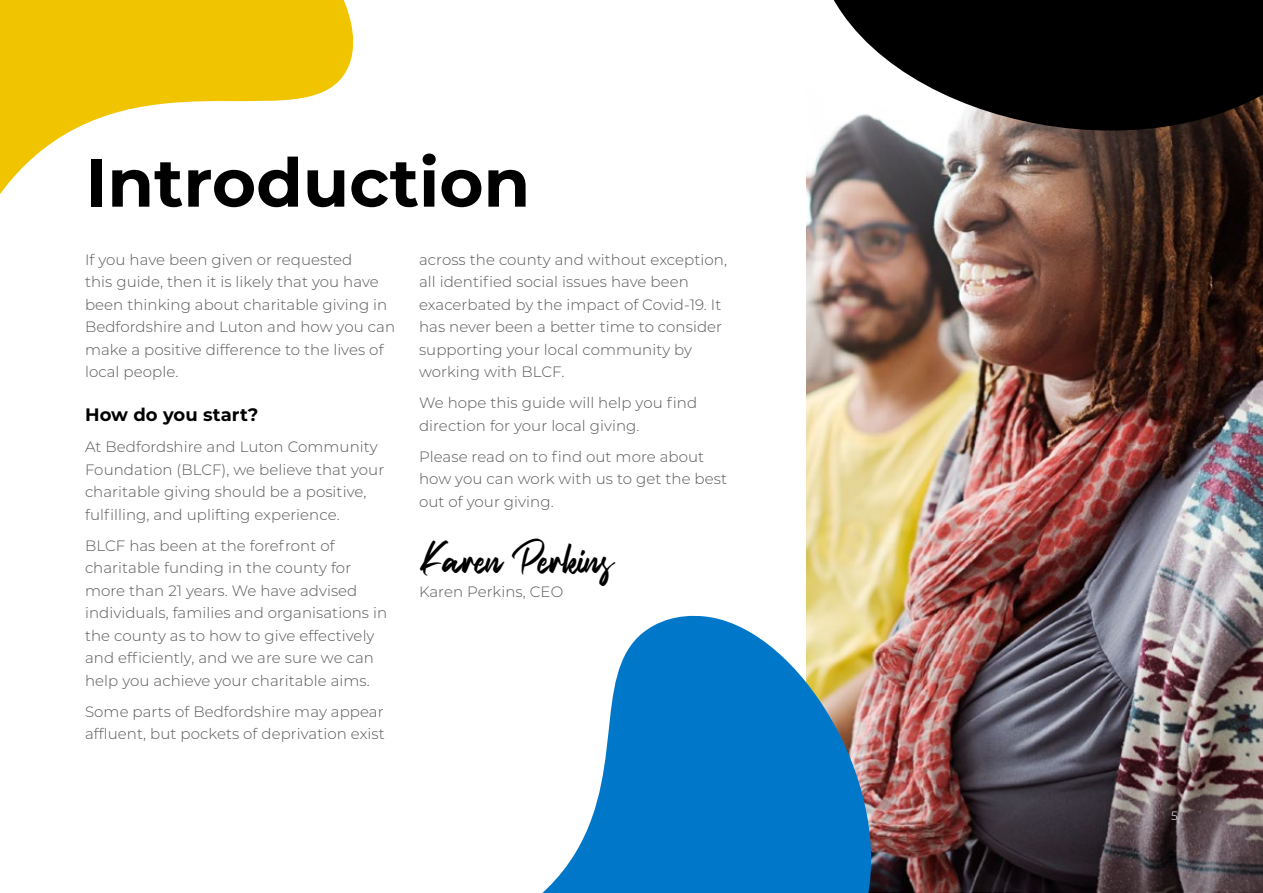
<style>
.page{position:relative;width:1263px;height:893px;background:#fff}
.page>*{position:absolute;margin:0;border:0;box-sizing:border-box;transform-origin:0 0}
.t1{font:700 67.5px "Montserrat";color:#000}
.t2{font:45px "Fight Side";letter-spacing:.005em;color:#000}
.t3{font:700 18px "Montserrat";letter-spacing:.005em;color:#000}
.t4{font:300 15px/22.5px "Montserrat";letter-spacing:.005em;color:#575756}
.t5{font:300 12px "Montserrat";color:#fff}
</style>
<div class="page">
<img style="left:806px;top:181px;width:457px;height:712px">
<svg style="left:0;top:0;width:354px;height:194px;fill:#f1c400"></svg>
<svg style="left:806px;top:0;width:457px;height:181px;fill:#000"></svg>
<svg style="left:542px;top:614px;width:341px;height:279px;fill:#0077c8"></svg>
<h1 class="t1" style="left:85px;top:134px;width:446px">Introduction</h1>
<p class="t4" style="left:85px;top:248px;width:312px">If you have been given or requested<br>this guide, then it is likely that you have been thinking about charitable giving in Bedfordshire and Luton and how you can make a positive difference to the lives of local people.</p>
<p class="t3" style="left:85px;top:402px;width:175px">How do you start?</p>
<p class="t4" style="left:85px;top:435px;width:301px">At Bedfordshire and Luton Community Foundation (BLCF), we believe that your charitable giving should be a positive, fulfilling, and uplifting experience.</p>
<p class="t4" style="left:85px;top:534px;width:304px">BLCF has been at the forefront of charitable funding in the county for more than 21 years. We have advised individuals, families and organisations in the county as to how to give effectively and efficiently, and we are sure we can help you achieve your charitable aims.</p>
<p class="t4" style="left:85px;top:700px;width:301px">Some parts of Bedfordshire may appear affluent, but pockets of deprivation exist</p>
<p class="t4" style="left:419px;top:248px;width:310px">across the county and without exception, all identified social issues have been exacerbated by the impact of Covid-19. It has never been a better time to consider supporting your local community by working with BLCF.</p>
<p class="t4" style="left:419px;top:391px;width:280px">We hope this guide will help you find direction for your local giving.</p>
<p class="t4" style="left:419px;top:445px;width:310px">Please read on to find out more about how you can work with us to get the best out of your giving.</p>
<h2 class="t2" style="left:419px;top:530px;width:192px">Karen Perkins</h2>
<p class="t4" style="left:419px;top:580px;width:146px">Karen Perkins, CEO</p>
<p class="t5" style="left:1171px;top:807px;width:8px">5</p>
</div>
